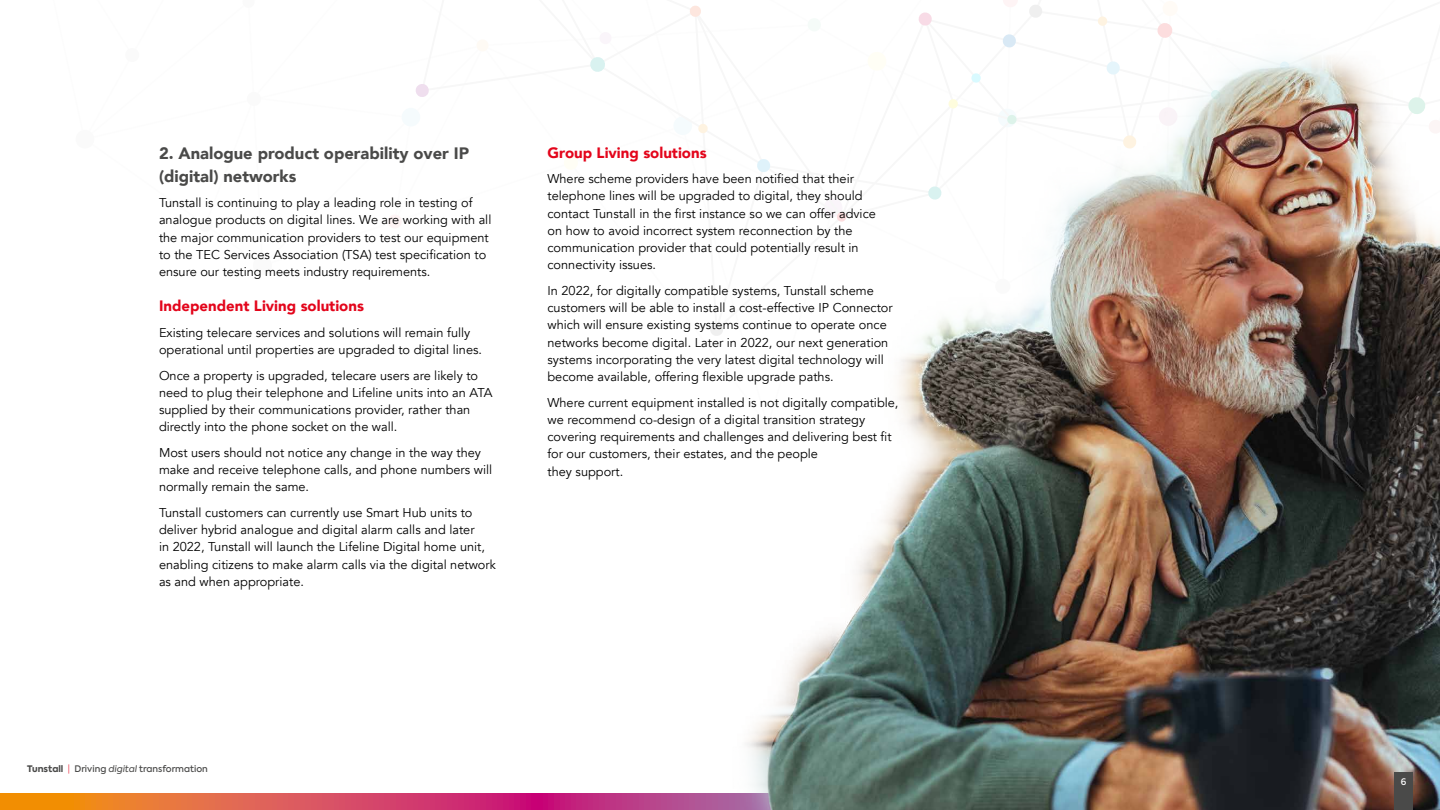
<style>
.page{position:relative;width:1440px;height:810px;background:#fff}
.page>*{position:absolute;margin:0;border:0;box-sizing:border-box;transform-origin:0 0}
.t1{font:900 16.5px/23.2px "Avenir";color:#4a4a49}
.t2{font:900 15px "Avenir";color:#e3051b}
.t3{font:12.75px/17.2px "Avenir";color:#000}
.t4{font:500 9px "Axiforma";color:#4a4a49}
.t5{font:500 9px "Axiforma";color:#fff}
.s1{font-weight:800}
.s2{font-weight:300;color:#e3051b}
.s3{font-weight:400;font-style:italic}
</style>
<div class="page">
<svg style="left:0;top:794px;width:552px;height:16px;background:#de5a4c"></svg>
<svg style="left:416px;top:84px;width:13px;height:13px"></svg>
<img style="left:552px;top:0;width:888px;height:810px">
<div style="left:1394px;top:772px;width:19px;height:38px;background:#4a4a49"></div>
<p class="t1" style="left:159px;top:141px;width:312px">2. Analogue product operability over IP (digital) networks</p>
<p class="t3" style="left:159px;top:194px;width:334px">Tunstall is continuing to play a leading role in testing of analogue products on digital lines. We are working with all the major communication providers to test our equipment to the TEC Services Association (TSA) test specification to ensure our testing meets industry requirements.</p>
<p class="t2" style="left:159px;top:293px;width:207px">Independent Living solutions</p>
<p class="t3" style="left:159px;top:324px;width:325px">Existing telecare services and solutions will remain fully operational until properties are upgraded to digital lines.</p>
<p class="t3" style="left:159px;top:367px;width:335px">Once a property is upgraded, telecare users are likely to need to plug their telephone and Lifeline units into an ATA supplied by their communications provider, rather than directly into the phone socket on the wall.</p>
<p class="t3" style="left:159px;top:444px;width:335px">Most users should not notice any change in the way they make and receive telephone calls, and phone numbers will normally remain the same.</p>
<p class="t3" style="left:159px;top:504px;width:338px">Tunstall customers can currently use Smart Hub units to deliver hybrid analogue and digital alarm calls and later<br>in 2022, Tunstall will launch the Lifeline Digital home unit, enabling citizens to make alarm calls via the digital network as and when appropriate.</p>
<p class="t2" style="left:548px;top:139px;width:161px">Group Living solutions</p>
<p class="t3" style="left:548px;top:170px;width:330px">Where scheme providers have been notified that their telephone lines will be upgraded to digital, they should contact Tunstall in the first instance so we can offer advice on how to avoid incorrect system reconnection by the communication provider that could potentially result in connectivity issues.</p>
<p class="t3" style="left:548px;top:282px;width:347px">In 2022, for digitally compatible systems, Tunstall scheme customers will be able to install a cost-effective IP Connector which will ensure existing systems continue to operate once networks become digital. Later in 2022, our next generation systems incorporating the very latest digital technology will become available, offering flexible upgrade paths.</p>
<p class="t3" style="left:548px;top:394px;width:353px">Where current equipment installed is not digitally compatible, we recommend co-design of a digital transition strategy covering requirements and challenges and delivering best fit for our customers, their estates, and the people<br>they support.</p>
<p class="t4" style="left:27px;top:763px;width:182px"><span class="s1">Tunstall</span> <span class="s2">|</span> Driving <span class="s3">digital</span> transformation</p>
<p class="t5" style="left:1401px;top:776px;width:7px">6</p>
</div>
